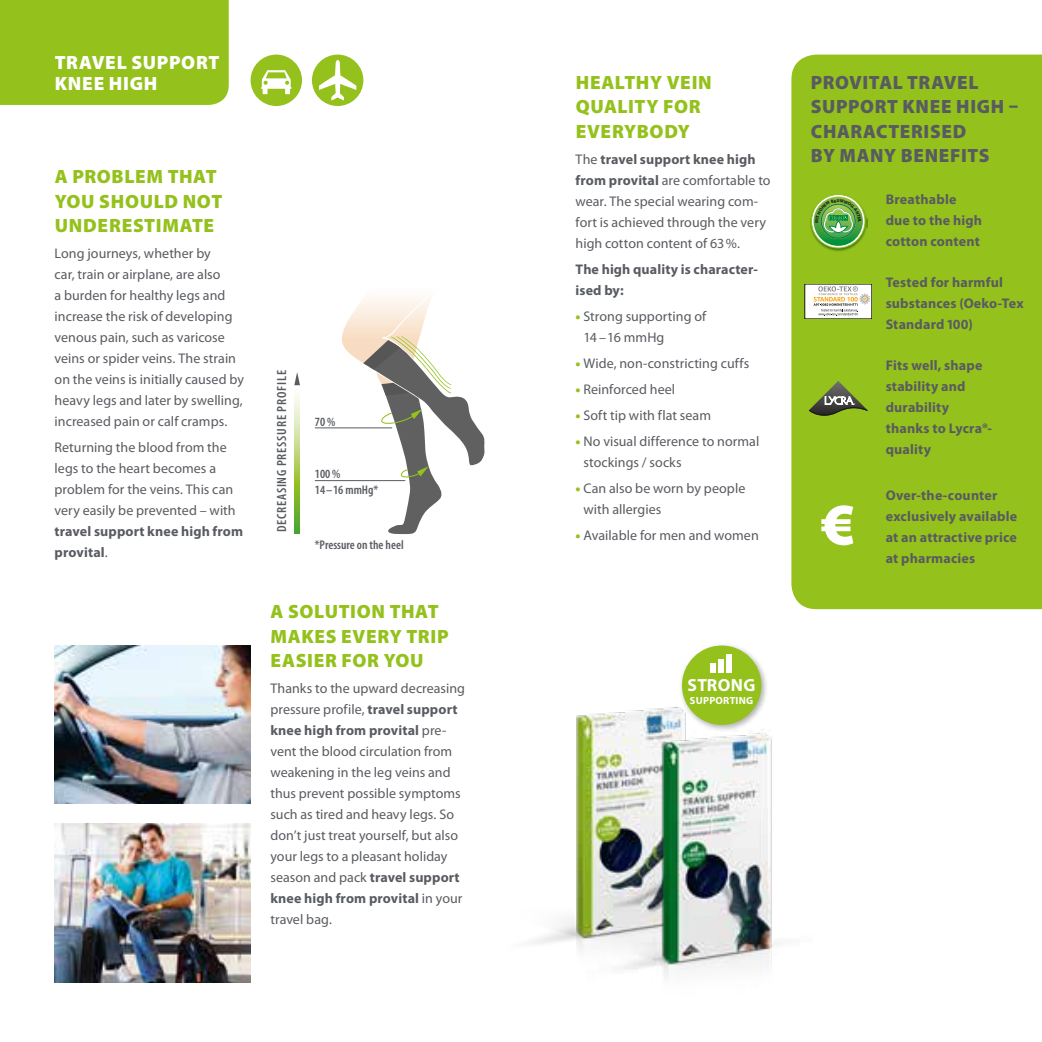
<style>
.page{position:relative;width:1042px;height:1042px;background:#fff}
.page>*{position:absolute;margin:0;border:0;box-sizing:border-box;transform-origin:0 0}
.t1{font:900 59.5px "Myriad Pro";color:#fff}
.t2{font:900 19.25px/24.5px "Myriad Pro";letter-spacing:.035em;color:#94c11c}
.t3{font:900 19.25px/24.5px "Myriad Pro";letter-spacing:.035em;color:#585b60}
.t4{font:900 19.25px/21px "Myriad Pro";letter-spacing:.035em;color:#fff}
.t5{font:700 17.68px "Myriad Pro";letter-spacing:.03em;color:#fff}
.t6{font:14px/21px "Myriad Pro";color:#585b60}
.t7{font:700 14px/21px "Myriad Pro";letter-spacing:.015em;color:#585b60}
.t8{font:600 condensed 13.3px "Myriad Pro";letter-spacing:.055em;color:#585b60;scale:1.04 1}
.t9{font:600 condensed 12.6px "Myriad Pro";color:#585b60}
.t10{font:700 10.33px "Myriad Pro";letter-spacing:.025em;color:#fff}
.t11{font:700 4.55px "Avant Garde Gothic Itc T";color:#1a1a18}
.s1{font-weight:400}
.s2{font-weight:700}
.s3{font-weight:900;color:#94c11c}
</style>
<div class="page">
<div style="left:0;top:0;width:229px;height:105px;background:#94c11c"></div>
<svg style="left:294px;top:385px;width:6px;height:148px"></svg>
<svg style="left:338px;top:297px;width:147px;height:238px"></svg>
<svg style="left:294px;top:372px;width:6px;height:13px"></svg>
<hr style="left:315px;top:427px;width:77px;height:1px;background:#585b60">
<hr style="left:315px;top:480px;width:90px;height:1px;background:#585b60">
<img style="left:55px;top:645px;width:196px;height:159px">
<img style="left:55px;top:823px;width:196px;height:159px">
<div style="left:251px;top:55px;width:51px;height:51px;background:#94c11c;border-radius:50%"></div>
<svg style="left:261px;top:70px;width:30px;height:24px"></svg>
<div style="left:312px;top:55px;width:51px;height:51px;background:#94c11c;border-radius:50%"></div>
<svg style="left:319px;top:60px;width:37px;height:41px"></svg>
<div style="left:791px;top:55px;width:251px;height:554px;background:#94c11c"></div>
<svg style="left:809px;top:381px;width:59px;height:37px;background:#7c9538"></svg>
<img style="left:809px;top:193px;width:58px;height:58px">
<svg style="left:811px;top:194px;width:54px;height:54px"></svg>
<div style="left:811px;top:194px;width:54px;height:54px;border:1px solid #94c11c;border-radius:50%"></div>
<svg style="left:813px;top:197px;width:50px;height:49px"></svg>
<img style="left:559px;top:707px;width:220px;height:270px">
<div style="left:678px;top:642px;width:90px;height:90px;background:#1a1a18;opacity:.35"></div>
<div style="left:682px;top:645px;width:79px;height:80px;background:#94c11c;border-radius:50%"></div>
<div style="left:710px;top:663px;width:5px;height:10px;background:#fff"></div>
<div style="left:718px;top:659px;width:6px;height:14px;background:#fff"></div>
<div style="left:726px;top:655px;width:6px;height:18px;background:#fff"></div>
<div style="left:805px;top:284px;width:67px;height:35px;background:#fff"></div>
<svg style="left:813px;top:286px;width:57px;height:30px"></svg>
<svg style="left:815px;top:199px;width:46px;height:43px;background:#6bb359"></svg>
<h2 class="t4" style="left:55px;top:51px;width:166px">TRAVEL SUPPORT<br>KNEE HIGH</h2>
<h2 class="t2" style="left:55px;top:164px;width:169px">A PROBLEM THAT<br>YOU SHOULD NOT<br>UNDERESTIMATE</h2>
<p class="t6" style="left:55px;top:243px;width:191px">Long journeys, whether by<br>car, train or airplane, are also<br>a burden for healthy legs and increase the risk of developing venous pain, such as varicose veins or spider veins. The strain on the veins is initially caused by heavy legs and later by swelling, increased pain or calf cramps.</p>
<p class="t6" style="left:55px;top:437px;width:183px">Returning the blood from the legs to the heart becomes a problem for the veins. This can very easily be prevented – with</p>
<p class="t7" style="left:55px;top:520px;width:190px">travel support knee high from provital<span class="s1">.</span></p>
<p class="t8" style="left:275px;top:532px;width:157px;rotate:-90deg">DECREASING PRESSURE PROFILE</p>
<p class="t9" style="left:315px;top:415px;width:22px">70 %</p>
<p class="t9" style="left:315px;top:466px;width:27px">100 %</p>
<p class="t9" style="left:315px;top:483px;width:65px">14–16 mmHg*</p>
<p class="t9" style="left:315px;top:538px;width:90px">*Pressure on the heel</p>
<h2 class="t2" style="left:271px;top:598px;width:180px">A SOLUTION THAT<br>MAKES EVERY TRIP<br>EASIER FOR YOU</h2>
<p class="t6" style="left:270px;top:678px;width:196px">Thanks to the upward decreasing pressure profile, <span class="s2">travel support knee high from provital</span> pre&shy;vent the blood circulation from weakening in the leg veins and thus prevent possible symptoms such as tired and heavy legs. So don’t just treat yourself, but also your legs to a pleasant holiday season and pack <span class="s2">travel support knee high from provital</span> in your travel bag.</p>
<h2 class="t2" style="left:576px;top:69px;width:138px">HEALTHY VEIN<br>QUALITY FOR<br>EVERYBODY</h2>
<p class="t6" style="left:575px;top:148px;width:197px">The <span class="s2">travel support knee high from provital</span> are comfortable to wear. The special wearing com&shy;fort is achieved through the very high cotton content of 63%.</p>
<p class="t7" style="left:575px;top:258px;width:184px">The high quality is character&shy;ised by:</p>
<p class="t6" style="left:583px;top:305px;width:124px;text-indent:-8px"><span class="s3">•</span> Strong supporting of<br>14 –16 mmHg</p>
<p class="t6" style="left:575px;top:352px;width:175px"><span class="s3">•</span> Wide, non-constricting cuffs</p>
<p class="t6" style="left:575px;top:378px;width:101px"><span class="s3">•</span> Reinforced heel</p>
<p class="t6" style="left:575px;top:404px;width:137px"><span class="s3">•</span> Soft tip with flat seam</p>
<p class="t6" style="left:583px;top:430px;width:177px;text-indent:-8px"><span class="s3">•</span> No visual difference to normal stockings / socks</p>
<p class="t6" style="left:583px;top:477px;width:163px;text-indent:-8px"><span class="s3">•</span> Can also be worn by people with allergies</p>
<p class="t6" style="left:575px;top:524px;width:185px"><span class="s3">•</span> Available for men and women</p>
<h2 class="t3" style="left:811px;top:69px;width:209px">PROVITAL TRAVEL<br>SUPPORT KNEE HIGH –<br>CHARACTERISED<br>BY MANY BENEFITS</h2>
<p class="t11" style="left:837px;top:198px;width:4px">U</p>
<h1 class="t1" style="left:821px;top:485px;width:36px">€</h1>
<p class="t7" style="left:885px;top:188px;width:98px">Breathable due to the high cotton content</p>
<p class="t7" style="left:885px;top:271px;width:139px">Tested for harmful substances (Oeko-Tex<br>Standard 100)</p>
<p class="t7" style="left:885px;top:354px;width:108px">Fits well, shape stability and durability thanks to Lycra®- quality</p>
<p class="t7" style="left:885px;top:484px;width:133px">Over-the-counter exclusively available at an attractive price at pharmacies</p>
<p class="t5" style="left:687px;top:674px;width:70px">STRONG</p>
<p class="t10" style="left:690px;top:693px;width:65px">SUPPORTING</p>
</div>
